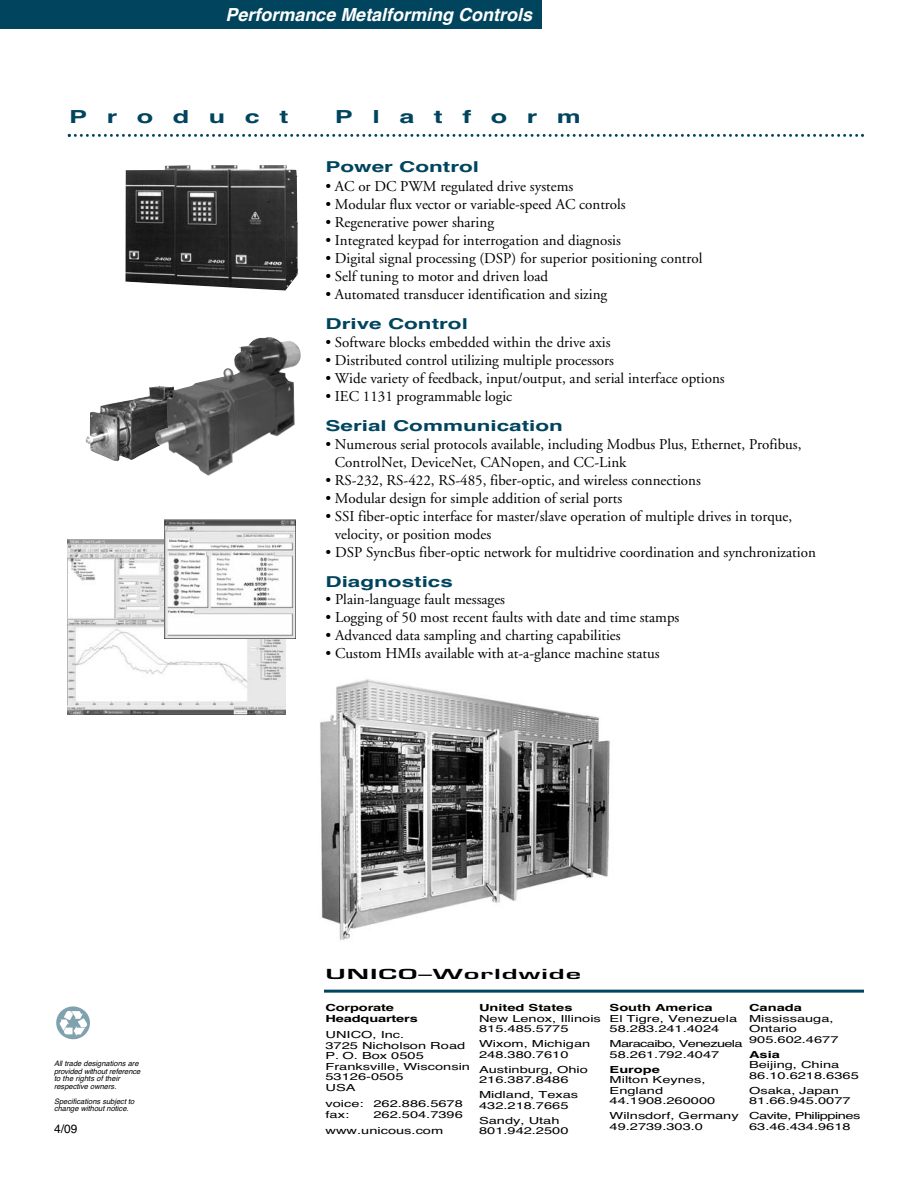
<style>
.page{position:relative;width:918px;height:1188px;background:#fff}
.page>*{position:absolute;margin:0;border:0;box-sizing:border-box;transform-origin:0 0}
.t1{font:italic 700 18px "Helvetica";color:#fff}
.t2{font:700 18px "Helvetica";letter-spacing:.725em;color:#00445e;scale:1.5 1}
.t3{font:15px/18px "Adobe Garamond";color:#000}
.t4{font:700 15px "Helvetica";color:#00445e;scale:1.5 1}
.t5{font:600 13.5px "Eurostile";letter-spacing:.035em;color:#000;scale:2 1}
.t6{font:12px "Helvetica";color:#000}
.t7{font:9.75px/10.5px "Helvetica";color:#000;scale:1.5 1}
.t8{font:700 9.75px/10.5px "Helvetica";color:#000;scale:1.5 1}
.t9{font:9.75px/10.5px "Helvetica";letter-spacing:-.045em;color:#000;scale:1.5 1}
.t10{font:9.75px/10.5px "Helvetica";letter-spacing:-.035em;color:#000;scale:1.5 1}
.t11{font:italic 7.5px/7.5px "Helvetica";color:#000}
</style>
<div class="page">
<img style="left:68px;top:540px;width:217px;height:174px">
<img style="left:164px;top:519px;width:131px;height:120px">
<img style="left:320px;top:679px;width:290px;height:261px">
<div style="left:0;top:0;width:541px;height:28px;background:#00445e"></div>
<svg style="left:68px;top:134px;width:796px;height:3px"></svg>
<img style="left:56px;top:1006px;width:34px;height:34px">
<hr style="left:324px;top:990px;width:540px;height:3px;background:#00445e">
<img style="left:125px;top:165px;width:173px;height:126px">
<img style="left:85px;top:386px;width:70px;height:75px">
<img style="left:155px;top:337px;width:146px;height:139px">
<p class="t1" style="left:225px;top:8px;width:312px">Performance Metalforming Controls</p>
<p class="t2" style="left:69px;top:110px;width:148px">Product</p>
<p class="t2" style="left:335px;top:110px;width:166px">Platform</p>
<p class="t4" style="left:326px;top:161px;width:104px">Power Control</p>
<p class="t3" style="left:326px;top:178px;width:249px">• AC or DC PWM regulated drive systems</p>
<p class="t3" style="left:326px;top:196px;width:302px">• Modular flux vector or variable-speed AC controls</p>
<p class="t3" style="left:326px;top:214px;width:170px">• Regenerative power sharing</p>
<p class="t3" style="left:326px;top:232px;width:297px">• Integrated keypad for interrogation and diagnosis</p>
<p class="t3" style="left:326px;top:250px;width:378px">• Digital signal processing (DSP) for superior positioning control</p>
<p class="t3" style="left:326px;top:268px;width:224px">• Self tuning to motor and driven load</p>
<p class="t3" style="left:326px;top:286px;width:283px">• Automated transducer identification and sizing</p>
<p class="t4" style="left:326px;top:318px;width:96px">Drive Control</p>
<p class="t3" style="left:326px;top:334px;width:287px">• Software blocks embedded within the drive axis</p>
<p class="t3" style="left:326px;top:352px;width:290px">• Distributed control utilizing multiple processors</p>
<p class="t3" style="left:326px;top:370px;width:401px">• Wide variety of feedback, input/output, and serial interface options</p>
<p class="t3" style="left:326px;top:388px;width:188px">• IEC 1131 programmable logic</p>
<p class="t4" style="left:326px;top:420px;width:160px">Serial Communication</p>
<p class="t3" style="left:335px;top:436px;width:468px;text-indent:-9px">• Numerous serial protocols available, including Modbus Plus, Ethernet, Profibus,<br>ControlNet, DeviceNet, CANopen, and CC-Link</p>
<p class="t3" style="left:326px;top:472px;width:377px">• RS-232, RS-422, RS-485, fiber-optic, and wireless connections</p>
<p class="t3" style="left:326px;top:490px;width:298px">• Modular design for simple addition of serial ports</p>
<p class="t3" style="left:335px;top:508px;width:459px;text-indent:-9px">• SSI fiber-optic interface for master/slave operation of multiple drives in torque, velocity, or position modes</p>
<p class="t3" style="left:326px;top:544px;width:492px">• DSP SyncBus fiber-optic network for multidrive coordination and synchronization</p>
<p class="t4" style="left:326px;top:576px;width:86px">Diagnostics</p>
<p class="t3" style="left:326px;top:592px;width:181px">• Plain-language fault messages</p>
<p class="t3" style="left:326px;top:610px;width:356px">• Logging of 50 most recent faults with date and time stamps</p>
<p class="t3" style="left:326px;top:628px;width:297px">• Advanced data sampling and charting capabilities</p>
<p class="t3" style="left:326px;top:646px;width:336px">• Custom HMIs available with at-a-glance machine status</p>
<p class="t11" style="left:54px;top:1061px;width:89px">All trade designations are provided withoutreference to the rights of their respective owners.</p>
<p class="t11" style="left:54px;top:1098px;width:83px">Specifications subject to change without notice.</p>
<p class="t6" style="left:54px;top:1125px;width:25px">4/09</p>
<p class="t5" style="left:326px;top:969px;width:129px">UNICO–Worldwide</p>
<p class="t8" style="left:326px;top:1003px;width:63px">Corporate<br>Headquarters</p>
<p class="t7" style="left:326px;top:1030px;width:98px">UNICO, Inc.<br>3725 Nicholson Road<br>P. O. Box 0505<br>Franksville, Wisconsin<br>53126-0505<br>USA</p>
<p class="t7" style="left:326px;top:1099px;width:93px">voice: 262.886.5678 fax:</p>
<p class="t7" style="left:326px;top:1107px;width:93px;line-height:16.5px;text-indent:48px">262.504.7396 www.unicous.com</p>
<p class="t8" style="left:479px;top:1003px;width:64px">United States</p>
<p class="t7" style="left:479px;top:1014px;width:83px">New Lenox, Illinois<br>815.485.5775</p>
<p class="t7" style="left:479px;top:1039px;width:76px">Wixom, Michigan<br>248.380.7610</p>
<p class="t7" style="left:479px;top:1065px;width:74px">Austinburg, Ohio<br>216.387.8486</p>
<p class="t7" style="left:479px;top:1090px;width:68px">Midland, Texas<br>432.218.7665</p>
<p class="t7" style="left:479px;top:1116px;width:61px">Sandy, Utah<br>801.942.2500</p>
<p class="t8" style="left:610px;top:1003px;width:70px">South America</p>
<p class="t7" style="left:610px;top:1014px;width:87px">El Tigre, Venezuela<br>58.283.241.4024</p>
<p class="t9" style="left:610px;top:1039px;width:90px">Maracaibo, Venezuela<br>58.261.792.4047</p>
<p class="t8" style="left:610px;top:1065px;width:35px">Europe</p>
<p class="t7" style="left:610px;top:1075px;width:72px">Milton Keynes,<br>England<br>44.1908.260000</p>
<p class="t7" style="left:610px;top:1111px;width:88px">Wilnsdorf, Germany<br>49.2739.303.0</p>
<p class="t8" style="left:749px;top:1003px;width:37px">Canada</p>
<p class="t7" style="left:749px;top:1014px;width:61px">Mississauga,<br>Ontario<br>905.602.4677</p>
<p class="t8" style="left:749px;top:1050px;width:22px">Asia</p>
<p class="t7" style="left:749px;top:1060px;width:75px">Beijing, China<br>86.10.6218.6365</p>
<p class="t7" style="left:749px;top:1086px;width:69px">Osaka, Japan<br>81.66.945.0077</p>
<p class="t10" style="left:749px;top:1111px;width:76px">Cavite, Philippines<br>63.46.434.9618</p>
</div>
